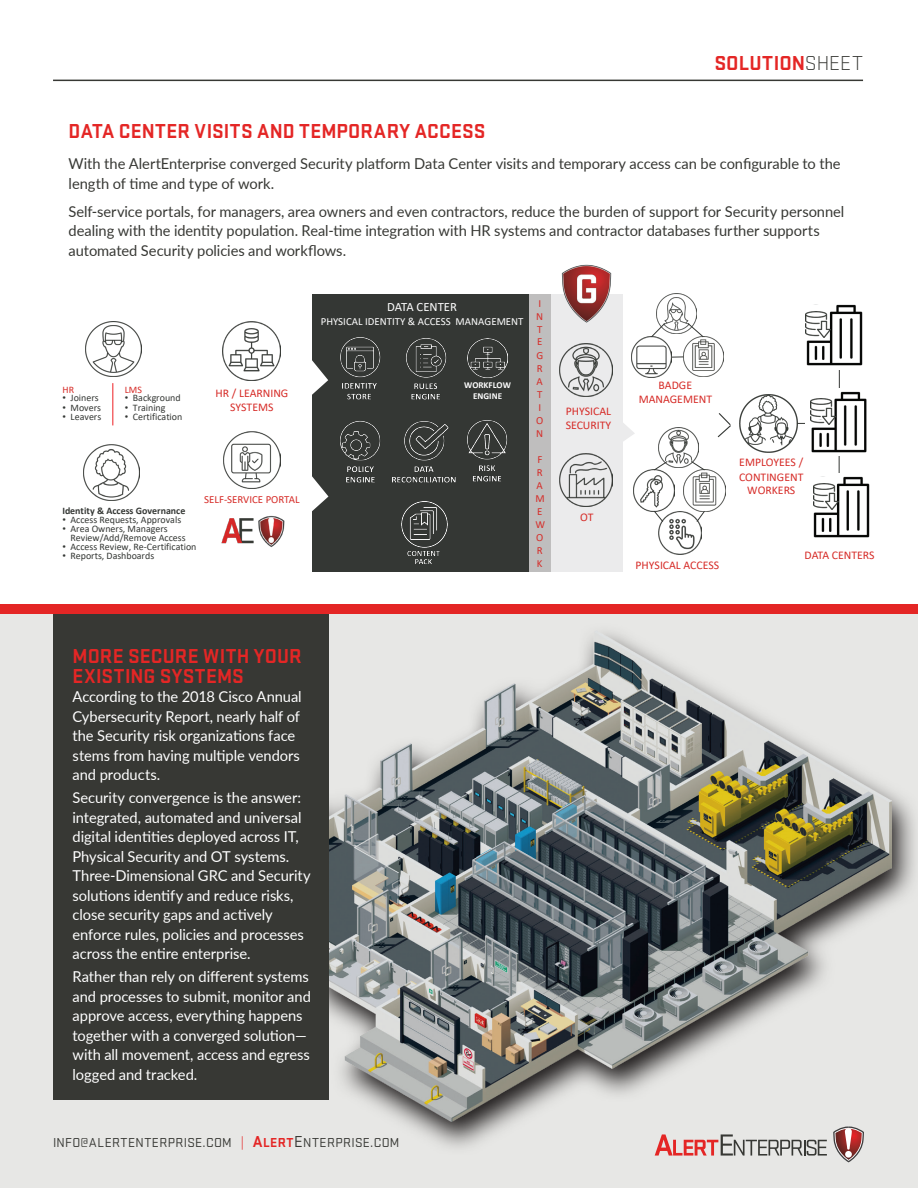
<style>
.page{position:relative;width:918px;height:1188px;background:#fff}
.page>*{position:absolute;margin:0;border:0;box-sizing:border-box;transform-origin:0 0}
.t1{font:700 21px/19.5px "Stratum 2";letter-spacing:.005em;color:#e42625}
.t2{font:15px/19.5px "Lato";letter-spacing:-.005em;color:#fff}
.t3{font:15px/19.5px "Lato";letter-spacing:-.005em;color:#373834}
.t4{font:13.5px "Stratum 2";letter-spacing:.03em;color:#373834}
.t5{font:12.6px "Calibri";color:#fff}
.t6{font:11.7px/14.5px "Calibri";color:#d62b27;text-align:center}
.t7{font:10.8px/12.9px "Calibri";color:#d62b27}
.t8{font:10.8px "Calibri";color:#fff}
.t9{font:9.9px/8.9px "Calibri";color:#343734}
.t10{font:700 9.9px "Calibri";letter-spacing:-.005em;color:#343734}
.t11{font:9.9px "Calibri";color:#d62b27}
.t12{font:700 9px/10.8px "Calibri";color:#fff;text-align:center}
.s1{font-family:"Stratum GMC";font-weight:300;color:#373834}
.s2{font-family:"Arial"}
.s3{color:#e42625}
.s4{font-weight:700;font-size:16.5px;color:#e42625}
.s5{font-weight:700;color:#e42625}
.s6{font-size:16.5px}
</style>
<div class="page">
<div style="left:312px;top:295px;width:219px;height:277px;background:#343734"></div>
<img style="left:401px;top:502px;width:46px;height:62px">
<img style="left:340px;top:420px;width:168px;height:63px">
<img style="left:406px;top:338px;width:41px;height:62px">
<img style="left:340px;top:337px;width:41px;height:63px">
<svg style="left:312px;top:360px;width:16px;height:35px"></svg>
<div style="left:529px;top:294px;width:22px;height:278px;background:#bfbebe"></div>
<div style="left:551px;top:294px;width:71px;height:278px;background:#ebebec"></div>
<img style="left:560px;top:344px;width:53px;height:53px">
<img style="left:559px;top:454px;width:54px;height:53px">
<img style="left:561px;top:264px;width:51px;height:59px">
<img style="left:740px;top:394px;width:58px;height:58px">
<svg style="left:839px;top:370px;width:1px;height:18px"></svg>
<svg style="left:839px;top:456px;width:1px;height:17px"></svg>
<img style="left:657px;top:293px;width:40px;height:40px">
<img style="left:631px;top:337px;width:41px;height:40px">
<svg style="left:622px;top:413px;width:13px;height:36px"></svg>
<img style="left:683px;top:337px;width:40px;height:40px">
<svg style="left:687px;top:322px;width:18px;height:16px"></svg>
<svg style="left:650px;top:322px;width:16px;height:16px"></svg>
<svg style="left:672px;top:356px;width:11px;height:2px"></svg>
<img style="left:658px;top:428px;width:40px;height:40px">
<img style="left:684px;top:470px;width:41px;height:41px">
<img style="left:634px;top:470px;width:41px;height:41px">
<img style="left:658px;top:511px;width:44px;height:43px">
<svg style="left:690px;top:460px;width:16px;height:11px"></svg>
<svg style="left:653px;top:460px;width:16px;height:11px"></svg>
<svg style="left:696px;top:510px;width:10px;height:13px"></svg>
<svg style="left:653px;top:510px;width:11px;height:13px"></svg>
<svg style="left:312px;top:476px;width:16px;height:35px"></svg>
<img style="left:468px;top:338px;width:40px;height:40px">
<svg style="left:717px;top:413px;width:14px;height:25px"></svg>
<img style="left:86px;top:321px;width:56px;height:55px">
<img style="left:84px;top:445px;width:56px;height:56px">
<img style="left:224px;top:431px;width:56px;height:57px">
<img style="left:221px;top:515px;width:64px;height:32px">
<img style="left:222px;top:322px;width:58px;height:58px">
<img style="left:805px;top:304px;width:58px;height:62px">
<div style="left:802px;top:305px;width:25px;height:28px;background:#fff"></div>
<img style="left:806px;top:311px;width:24px;height:27px">
<img style="left:810px;top:391px;width:57px;height:62px">
<div style="left:807px;top:391px;width:25px;height:28px;background:#fff"></div>
<img style="left:811px;top:398px;width:24px;height:26px">
<img style="left:813px;top:476px;width:57px;height:62px">
<div style="left:810px;top:477px;width:25px;height:28px;background:#fff"></div>
<img style="left:814px;top:483px;width:24px;height:27px">
<hr style="left:112px;top:383px;width:1px;height:42px;background:#ee1f23">
<div style="left:0;top:614px;width:918px;height:574px;background:#e7e7e5"></div>
<svg style="left:223px;top:623px;width:692px;height:525px"></svg>
<img style="left:239px;top:630px;width:653px;height:491px">
<div style="left:0;top:604px;width:918px;height:10px;background:#e42625"></div>
<hr style="left:53px;top:80px;width:810px;height:1px;background:#373834">
<div style="left:53px;top:614px;width:275px;height:485px;background:#373834"></div>
<svg style="left:655px;top:1124px;width:211px;height:39px"></svg>
<div style="left:845px;top:1151px;width:7px;height:7px;background:#fff;border-radius:50%"></div>
<h1 class="t1" style="left:714px;top:52px;width:150px">SOLUTION<span class="s1">SHEET</span></h1>
<h1 class="t1" style="left:69px;top:120px;width:418px">DATA CENTER VISITS AND TEMPORARY ACCESS</h1>
<p class="t3" style="left:69px;top:153px;width:774px">With the AlertEnterprise converged Security platform Data Center visits and temporary access can be configurable to the length of time and type of work.</p>
<p class="t3" style="left:69px;top:201px;width:777px">Self-service portals, for managers, area owners and even contractors, reduce the burden of support for Security personnel dealing with the identity population. Real-time integration with HR systems and contractor databases further supports automated Security policies and workflows.</p>
<p class="t11" style="left:63px;top:382px;width:13px">HR</p>
<p class="t9" style="left:63px;top:394px;width:38px"><span class="s2">•</span> Joiners</p>
<p class="t9" style="left:63px;top:403px;width:40px"><span class="s2">•</span> Movers</p>
<p class="t9" style="left:63px;top:412px;width:40px"><span class="s2">•</span> Leavers</p>
<p class="t11" style="left:125px;top:382px;width:19px">LMS</p>
<p class="t9" style="left:125px;top:394px;width:57px"><span class="s2">•</span> Background</p>
<p class="t9" style="left:125px;top:403px;width:42px"><span class="s2">•</span> Training</p>
<p class="t9" style="left:125px;top:412px;width:59px"><span class="s2">•</span> Certification</p>
<p class="t6" style="left:216px;top:385px;width:74px">HR / LEARNING<br>SYSTEMS</p>
<p class="t10" style="left:62px;top:503px;width:124px">Identity &amp; Access Governance</p>
<p class="t9" style="left:62px;top:515px;width:120px"><span class="s2">•</span> Access Requests, Approvals</p>
<p class="t9" style="left:70px;top:524px;width:117px;text-indent:-8px"><span class="s2">•</span> Area Owners, Managers<br>Review/Add/Remove Access</p>
<p class="t9" style="left:62px;top:542px;width:136px"><span class="s2">•</span> Access Review, Re-Certification</p>
<p class="t9" style="left:62px;top:551px;width:93px"><span class="s2">•</span> Reports, Dashboards</p>
<p class="t7" style="left:204px;top:492px;width:97px">SELF-SERVICE PORTAL</p>
<p class="t5" style="left:387px;top:298px;width:71px">DATA CENTER</p>
<p class="t8" style="left:321px;top:314px;width:204px">PHYSICAL IDENTITY &amp; ACCESS MANAGEMENT</p>
<p class="t12" style="left:464px;top:380px;width:48px">WORKFLOW<br>ENGINE</p>
<p class="t7" style="left:536px;top:296px;width:9px">I<br>N<br>T<br>E</p>
<p class="t7" style="left:536px;top:349px;width:8px;text-align:justify">G R A T I</p>
<p class="t7" style="left:536px;top:414px;width:9px">O<br>N</p>
<p class="t7" style="left:537px;top:453px;width:7px">F<br>R</p>
<p class="t7" style="left:535px;top:479px;width:11px">A<br>M<br>E<br>W<br>O</p>
<p class="t7" style="left:537px;top:544px;width:7px">R<br>K</p>
<p class="t6" style="left:566px;top:403px;width:47px;text-align:left">PHYSICAL<br>SECURITY</p>
<p class="t6" style="left:580px;top:509px;width:15px">OT</p>
<p class="t6" style="left:639px;top:377px;width:75px">BADGE<br>MANAGEMENT</p>
<p class="t6" style="left:739px;top:455px;width:66px;line-height:14px">EMPLOYEES /<br>CONTINGENT<br>WORKERS</p>
<p class="t6" style="left:635px;top:557px;width:85px">PHYSICAL ACCESS</p>
<p class="t6" style="left:805px;top:548px;width:71px">DATA CENTERS</p>
<h1 class="t1" style="left:73px;top:645px;width:231px">MORE SECURE WITH YOUR<br>EXISTING SYSTEMS</h1>
<p class="t2" style="left:73px;top:686px;width:231px">According to the 2018 Cisco Annual<br>Cybersecurity Report, nearly half of the Security risk organizations face stems from having multiple vendors and products.</p>
<p class="t2" style="left:73px;top:787px;width:240px">Security convergence is the answer: integrated, automated and universal digital identities deployed across IT, Physical Security and OT systems.<br>Three-Dimensional GRC and Security solutions identify and reduce risks, close security gaps and actively enforce rules, policies and processes across the entire enterprise.</p>
<p class="t2" style="left:73px;top:966px;width:240px">Rather than rely on different systems and processes to submit, monitor and approve access, everything happens together with a converged solution— with all movement, access and egress logged and tracked.</p>
<p class="t4" style="left:53px;top:1133px;width:348px">INFO@ALERTENTERPRISE.COM <span class="s3">|</span> <span class="s4">A</span><span class="s5">LERT</span><span class="s6">E</span>NTERPRISE.COM</p>
</div>
